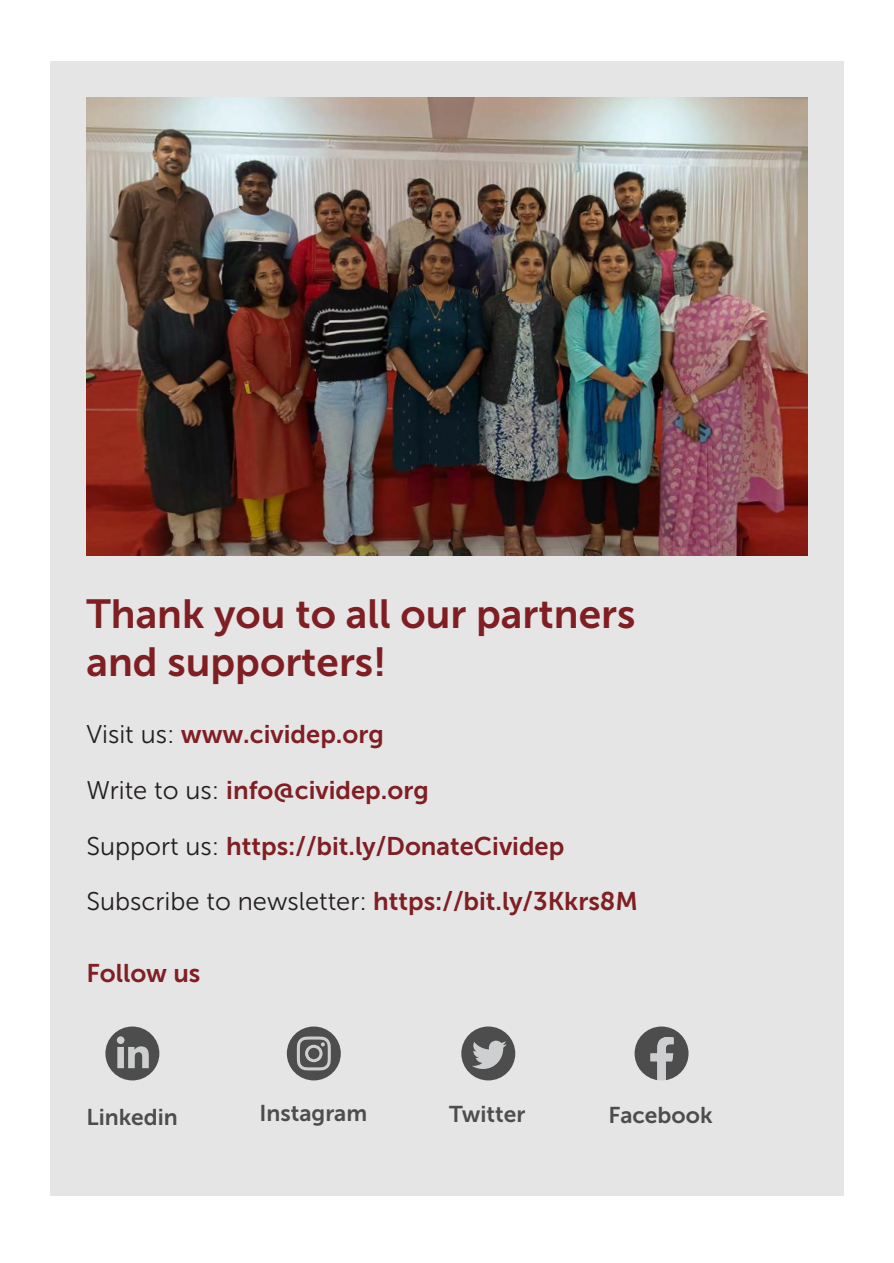
<style>
.page{position:relative;width:894px;height:1263px;background:#fff}
.page>*{position:absolute;margin:0;border:0;box-sizing:border-box;transform-origin:0 0}
.t1{font:40.5px/48.2px "Museo Sans 700";color:#801f23}
.t2{font:25.5px/55.7px "Museo Sans 700";color:#801f23}
.t3{font:25.5px "Museo Sans 300";color:#231f20}
.t4{font:22.8px "Museo Sans 700";color:#4d4d4d}
.s1{font-family:"Museo Sans 300";color:#231f20}
.s2{font-family:"Museo Sans 700";color:#801f23}
</style>
<div class="page">
<div style="left:50px;top:62px;width:793px;height:1133px;background:#e5e5e5"></div>
<div style="left:105px;top:1026px;width:54px;height:54px;background:#4d4d4d;border-radius:50%"></div>
<svg style="left:117px;top:1046px;width:32px;height:22px"></svg>
<div style="left:117px;top:1036px;width:7px;height:8px;background:#cecfd0;border-radius:50%"></div>
<div style="left:287px;top:1026px;width:53px;height:54px;background:#4d4d4d;border-radius:50%"></div>
<svg style="left:297px;top:1036px;width:33px;height:34px"></svg>
<div style="left:461px;top:1026px;width:54px;height:54px;background:#4d4d4d;border-radius:50%"></div>
<svg style="left:472px;top:1040px;width:34px;height:29px"></svg>
<svg style="left:634px;top:1026px;width:54px;height:54px"></svg>
<img style="left:86px;top:97px;width:721px;height:459px">
<h1 class="t1" style="left:86px;top:590px;width:550px">Thank you to all our partners and supporters!</h1>
<p class="t2" style="left:86px;top:706px;width:344px"><span class="s1">Visit us:</span> www.cividep.org<br><span class="s1">Write to us:</span> info@cividep.org</p>
<p class="t2" style="left:86px;top:818px;width:479px"><span class="s1">Support us:</span> https://bit.ly/DonateCividep</p>
<p class="t3" style="left:86px;top:887px;width:553px">Subscribe to newsletter: <span class="s2">https://bit.ly/3Kkrs8M</span></p>
<p class="t2" style="left:86px;top:945px;width:116px">Follow us</p>
<p class="t4" style="left:86px;top:1104px;width:93px">Linkedin</p>
<p class="t4" style="left:259px;top:1100px;width:109px">Instagram</p>
<p class="t4" style="left:449px;top:1101px;width:78px">Twitter</p>
<p class="t4" style="left:608px;top:1102px;width:106px">Facebook</p>
</div>
